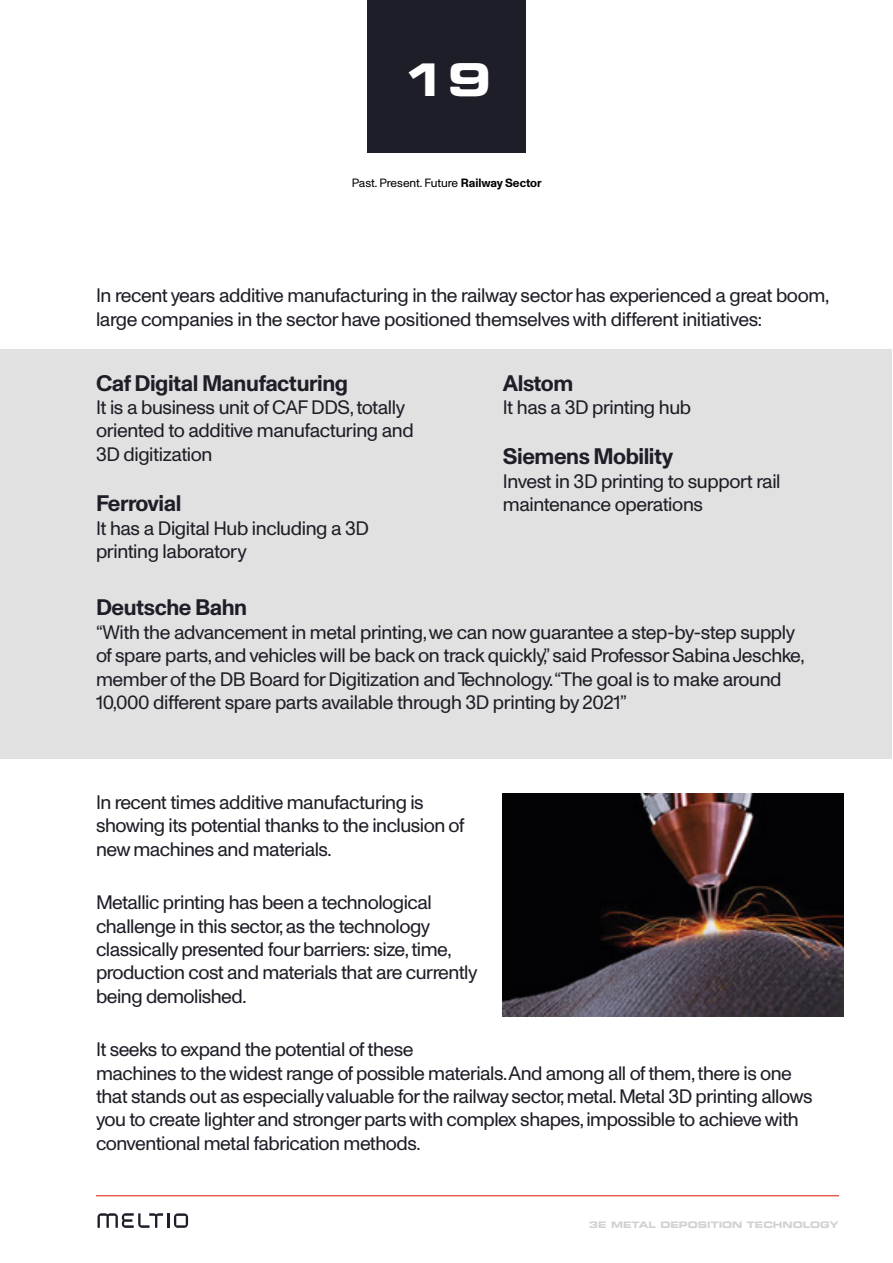
<style>
.page{position:relative;width:893px;height:1263px;background:#fff}
.page>*{position:absolute;margin:0;border:0;box-sizing:border-box;transform-origin:0 0}
.t1{font:45px "Eurostile LT Std Bold Ex 2";color:#fff}
.t2{font:700 22.5px "Monument Grotesk";letter-spacing:-.02em;color:#1e1e28}
.t3{font:19.5px/23.4px "Monument Grotesk";letter-spacing:-.025em;color:#1e1e28}
.t4{font:12px "Monument Grotesk";color:#000}
.t5{font:9px "Eurostile LT Std Bold Ex 2";color:#d2d2d1}
.s1{font-weight:700}
</style>
<div class="page">
<div style="left:367px;top:0;width:159px;height:153px;background:#1e1e28"></div>
<hr style="left:96px;top:1195px;width:743px;height:1px;background:#e02314">
<svg style="left:97px;top:1213px;width:91px;height:15px"></svg>
<div style="left:1px;top:349px;width:891px;height:410px;background:#e1e1e1"></div>
<img style="left:503px;top:793px;width:340px;height:224px">
<h1 class="t1" style="left:401px;top:48px;width:92px">19</h1>
<p class="t4" style="left:352px;top:174px;width:191px">Past. Present. Future <span class="s1">Railway Sector</span></p>
<p class="t3" style="left:96px;top:283px;width:735px">In recent years additive manufacturing in the railway sector has experienced a great boom, large companies in the sector have positioned themselves with different initiatives:</p>
<p class="t2" style="left:96px;top:366px;width:254px">Caf Digital Manufacturing</p>
<p class="t3" style="left:96px;top:394px;width:319px">It is a business unit of CAF DDS, totally oriented to additive manufacturing and<br>3D digitization</p>
<p class="t2" style="left:96px;top:487px;width:87px">Ferrovial</p>
<p class="t3" style="left:96px;top:515px;width:275px">It has a Digital Hub including a 3D printing laboratory</p>
<p class="t2" style="left:503px;top:366px;width:72px">Alstom</p>
<p class="t3" style="left:503px;top:394px;width:190px">It has a 3D printing hub</p>
<p class="t2" style="left:503px;top:440px;width:172px">Siemens Mobility</p>
<p class="t3" style="left:503px;top:468px;width:279px">Invest in 3D printing to support rail maintenance operations</p>
<p class="t2" style="left:96px;top:591px;width:153px">Deutsche Bahn</p>
<p class="t3" style="left:96px;top:619px;width:710px">“With the advancement in metal printing, we can now guarantee a step-by-step supply of spare parts, and vehicles will be back on track quickly,” said Professor Sabina Jeschke, member of the DB Board for Digitization and Technology. “The goal is to make around 10,000 different spare parts available through 3D printing by 2021”</p>
<p class="t3" style="left:96px;top:789px;width:370px">In recent times additive manufacturing is showing its potential thanks to the inclusion of new machines and materials.</p>
<p class="t3" style="left:96px;top:890px;width:383px">Metallic printing has been a technological challenge in this sector, as the technology classically presented four barriers: size, time, production cost and materials that are currently being demolished.</p>
<p class="t3" style="left:96px;top:1037px;width:718px">It seeks to expand the potential of these<br>machines to the widest range of possible materials. And among all of them, there is one that stands out as especially valuable for the railway sector, metal. Metal 3D printing allows you to create lighter and stronger parts with complex shapes, impossible to achieve with conventional metal fabrication methods.</p>
<p class="t5" style="left:589px;top:1218px;width:251px">3E METAL DEPOSITION TECHNOLOGY</p>
</div>
